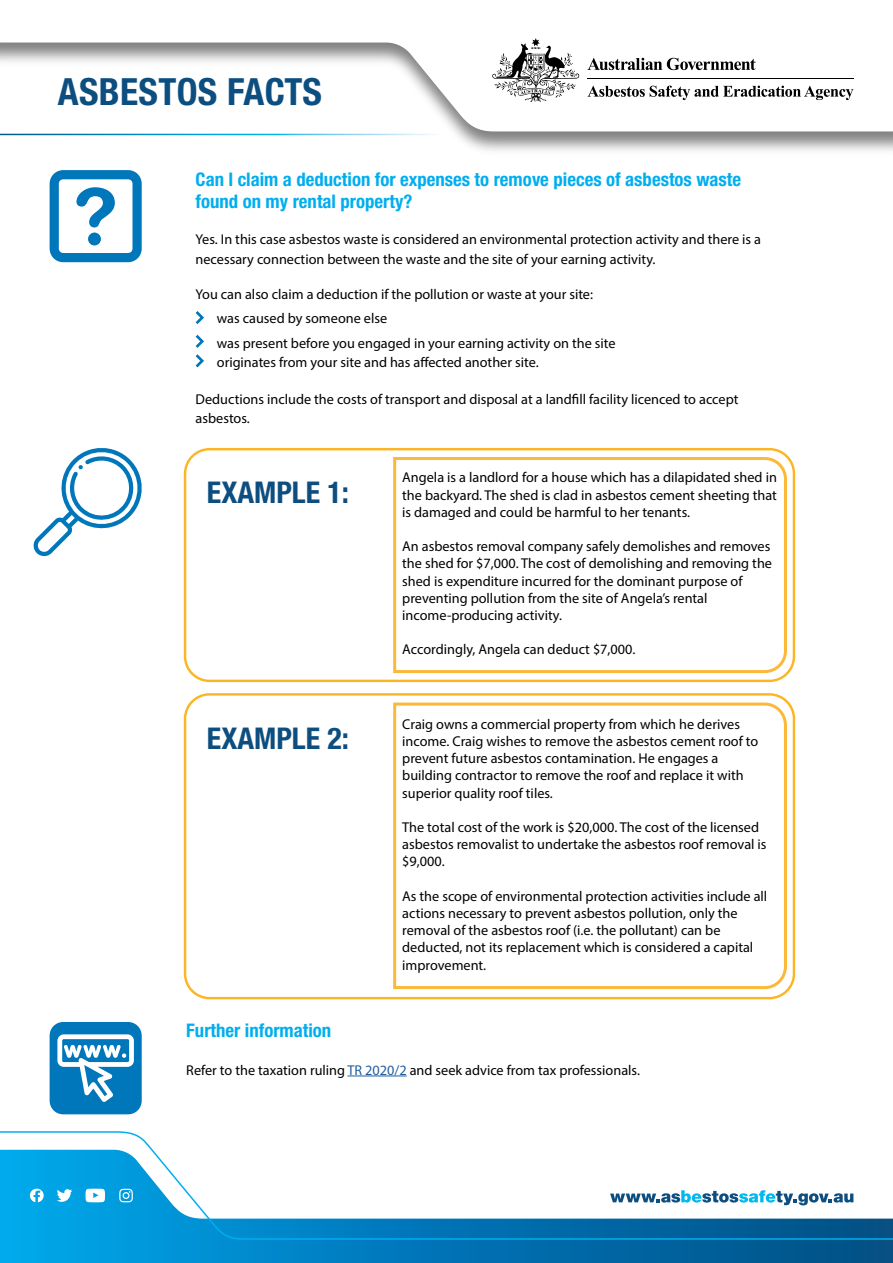
<style>
.page{position:relative;width:893px;height:1263px;background:#fff}
.page>*{position:absolute;margin:0;border:0;box-sizing:border-box;transform-origin:0 0}
.t1{font:700 condensed 37.5px "Helvetica Neue";letter-spacing:.01em;color:#0d4e80}
.t2{font:700 condensed 30px "Helvetica Neue";color:#0d4e80}
.t3{font:700 condensed 18.75px/21.8px "Helvetica Neue";color:#00aeef}
.t4{font:14.25px/17.2px "Myriad Pro";color:#000}
.s1{color:#215e9e}
</style>
<div class="page">
<svg style="left:0;top:1240px;width:893px;height:23px;background:#0077b6"></svg>
<svg style="left:0;top:1131px;width:893px;height:109px"></svg>
<svg style="left:57px;top:1189px;width:15px;height:13px"></svg>
<svg style="left:85px;top:1189px;width:20px;height:13px"></svg>
<svg style="left:119px;top:1189px;width:14px;height:13px"></svg>
<svg style="left:30px;top:1188px;width:14px;height:14px"></svg>
<svg style="left:610px;top:1190px;width:243px;height:15px"></svg>
<img style="left:0;top:131px;width:893px;height:20px">
<svg style="left:0;top:42px;width:854px;height:89px"></svg>
<svg style="left:587px;top:58px;width:169px;height:12px"></svg>
<svg style="left:492px;top:38px;width:87px;height:64px"></svg>
<hr style="left:587px;top:78px;width:266px;height:1px;background:#000">
<svg style="left:587px;top:86px;width:266px;height:14px"></svg>
<div style="left:329px;top:1177px;width:273px;height:33px;background:#fff"></div>
<svg style="left:196px;top:311px;width:8px;height:13px"></svg>
<svg style="left:196px;top:335px;width:8px;height:13px"></svg>
<svg style="left:196px;top:354px;width:8px;height:13px"></svg>
<svg style="left:50px;top:170px;width:92px;height:92px"></svg>
<hr style="left:348px;top:1075px;width:59px;height:1px;background:#215e9e">
<div style="left:50px;top:1022px;width:92px;height:92px;background:#0076bb;border-radius:14px"></div>
<svg style="left:57px;top:1034px;width:77px;height:68px"></svg>
<svg style="left:33px;top:448px;width:109px;height:109px"></svg>
<div style="left:184px;top:448px;width:611px;height:234px;border:2px solid #fcb524;border-radius:24px"></div>
<svg style="left:393px;top:455px;width:395px;height:219px"></svg>
<div style="left:184px;top:693px;width:611px;height:306px;border:2px solid #fcb524;border-radius:24px"></div>
<svg style="left:393px;top:701px;width:395px;height:289px"></svg>
<h1 class="t1" style="left:58px;top:69px;width:266px">ASBESTOS FACTS</h1>
<h3 class="t3" style="left:196px;top:168px;width:547px">Can I claim a deduction for expenses to remove pieces of asbestos waste found on my rental property?</h3>
<p class="t4" style="left:196px;top:230px;width:567px;line-height:19.5px">Yes. In this case asbestos waste is considered an environmental protection activity and there is a necessary connection between the waste and the site of your earning activity.</p>
<p class="t4" style="left:217px;top:282px;width:378px;line-height:23.7px;text-indent:-21px">You can also claim a deduction if the pollution or waste at your site: was caused by someone else</p>
<p class="t4" style="left:217px;top:333px;width:400px;line-height:19.5px">was present before you engaged in your earning activity on the site originates from your site and has affected another site.</p>
<p class="t4" style="left:196px;top:389px;width:544px;line-height:19.5px">Deductions include the costs of transport and disposal at a landfill facility licenced to accept asbestos.</p>
<h2 class="t2" style="left:207px;top:474px;width:144px">EXAMPLE 1:</h2>
<h2 class="t2" style="left:207px;top:720px;width:144px">EXAMPLE 2:</h2>
<p class="t4" style="left:402px;top:469px;width:376px;text-align:justify">Angela is a landlord for a house which has a dilapidated shed in the backyard. The shed is clad in asbestos cement sheeting that is damaged and could be harmful to her tenants.</p>
<p class="t4" style="left:402px;top:537px;width:371px">An asbestos removal company safely demolishes and removes the shed for $7,000. The cost of demolishing and removing the shed is expenditure incurred for the dominant purpose of preventing pollution from the site of Angela’s rental income-producing activity.</p>
<p class="t4" style="left:402px;top:641px;width:235px">Accordingly, Angela can deduct $7,000.</p>
<p class="t4" style="left:402px;top:715px;width:358px">Craig owns a commercial property from which he derives income. Craig wishes to remove the asbestos cement roof to prevent future asbestos contamination. He engages a building contractor to remove the roof and replace it with superior quality roof tiles.</p>
<p class="t4" style="left:402px;top:818px;width:366px">The total cost of the work is $20,000. The cost of the licensed asbestos removalist to undertake the asbestos roof removal is $9,000.</p>
<p class="t4" style="left:402px;top:887px;width:367px">As the scope of environmental protection activities include all actions necessary to prevent asbestos pollution, only the removal of the asbestos roof (i.e. the pollutant) can be deducted, not its replacement which is considered a capital improvement.</p>
<h3 class="t3" style="left:186px;top:1019px;width:146px">Further information</h3>
<p class="t4" style="left:186px;top:1061px;width:455px">Refer to the taxation ruling <span class="s1">TR 2020/2</span> and seek advice from tax professionals.</p>
</div>
